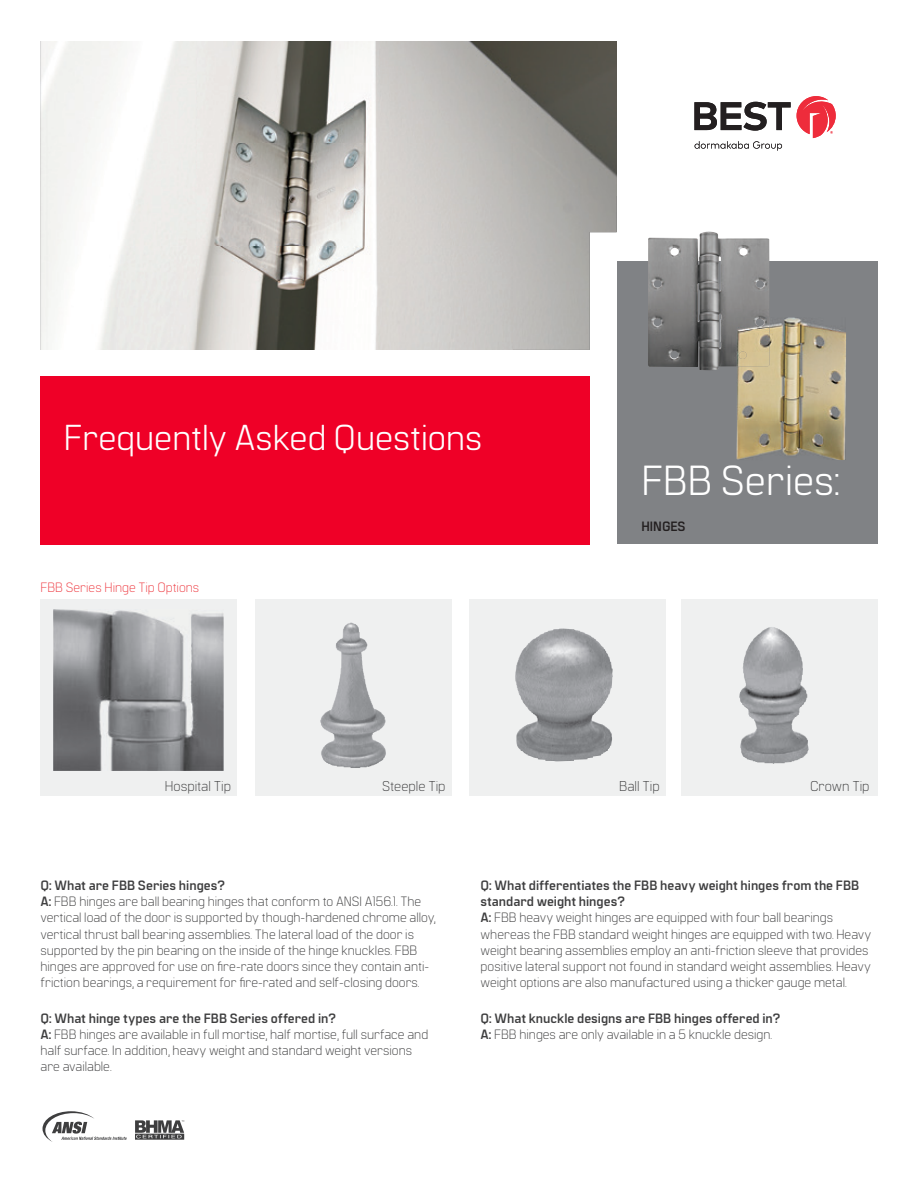
<style>
.page{position:relative;width:918px;height:1188px;background:#fff}
.page>*{position:absolute;margin:0;border:0;box-sizing:border-box;transform-origin:0 0}
.t1{font:42px "Manifold CF";color:#fff}
.t2{font:36px "Manifold CF";color:#fff}
.t3{font:300 14.25px "Manifold CF";color:#3e3e3f}
.t4{font:300 13.5px/16.2px "Manifold CF";color:#3e3e3f}
.t5{font:700 13.5px/16.2px "Manifold CF";color:#3e3e3f}
.t6{font:300 13.5px "Manifold CF";color:#ee3a41}
.t7{font:700 13.5px "Manifold CF";color:#231f20}
.s1{font-weight:700}
.s2{font-weight:300}
</style>
<div class="page">
<div style="left:40px;top:376px;width:550px;height:168px;background:#ef0027"></div>
<svg style="left:694px;top:102px;width:97px;height:29px"></svg>
<svg style="left:797px;top:96px;width:39px;height:42px"></svg>
<svg style="left:695px;top:141px;width:87px;height:10px"></svg>
<div style="left:617px;top:261px;width:261px;height:283px;background:#808285"></div>
<div style="left:40px;top:599px;width:197px;height:197px;background:#eff0f0"></div>
<div style="left:681px;top:599px;width:197px;height:197px;background:#eff0f0"></div>
<div style="left:469px;top:599px;width:196px;height:197px;background:#eff0f0"></div>
<div style="left:255px;top:599px;width:196px;height:197px;background:#eff0f0"></div>
<img style="left:40px;top:41px;width:577px;height:309px">
<svg style="left:135px;top:1120px;width:49px;height:20px"></svg>
<svg style="left:43px;top:1111px;width:84px;height:31px"></svg>
<img style="left:648px;top:232px;width:71px;height:138px">
<img style="left:737px;top:317px;width:109px;height:143px">
<img style="left:737px;top:317px;width:33px;height:49px">
<img style="left:54px;top:609px;width:169px;height:161px">
<img style="left:739px;top:627px;width:70px;height:137px">
<img style="left:515px;top:629px;width:98px;height:132px">
<img style="left:320px;top:623px;width:66px;height:145px">
<h2 class="t2" style="left:64px;top:417px;width:420px">Frequently Asked Questions</h2>
<p class="t6" style="left:40px;top:579px;width:160px">FBB Series Hinge Tip Options</p>
<h1 class="t1" style="left:642px;top:456px;width:200px">FBB Series:</h1>
<p class="t7" style="left:642px;top:519px;width:46px">HINGES</p>
<p class="t3" style="left:165px;top:777px;width:68px">Hospital Tip</p>
<p class="t3" style="left:382px;top:777px;width:65px">Steeple Tip</p>
<p class="t3" style="left:619px;top:777px;width:42px">Ball Tip</p>
<p class="t3" style="left:810px;top:777px;width:61px">Crown Tip</p>
<p class="t4" style="left:40px;top:877px;width:397px"><span class="s1">Q: What are FBB Series hinges?<br>A:</span> FBB hinges are ball bearing hinges that conform to ANSI A156.1. The vertical load of the door is supported by though-hardened chrome alloy, vertical thrust ball bearing assemblies. The lateral load of the door is supported by the pin bearing on the inside of the hinge knuckles. FBB hinges are approved for use on fire-rate doors since they contain anti&shy;friction bearings, a requirement for fire-rated and self-closing doors.</p>
<p class="t4" style="left:40px;top:1010px;width:389px"><span class="s1">Q: What hinge types are the FBB Series offered in?<br>A:</span> FBB hinges are available in full mortise, half mortise, full surface and half surface. In addition, heavy weight and standard weight versions are available.</p>
<p class="t4" style="left:481px;top:877px;width:392px"><span class="s1">Q: What differentiates the FBB heavy weight hinges from the FBB standard weight hinges?<br>A:</span> FBB heavy weight hinges are equipped with four ball bearings whereas the FBB standard weight hinges are equipped with two. Heavy weight bearing assemblies employ an anti-friction sleeve that provides positive lateral support not found in standard weight assemblies. Heavy weight options are also manufactured using a thicker gauge metal.</p>
<p class="t5" style="left:481px;top:1011px;width:301px">Q: What knuckle designs are FBB hinges offered in?<br>A: <span class="s2">FBB hinges are only available in a 5 knuckle design.</span></p>
</div>
